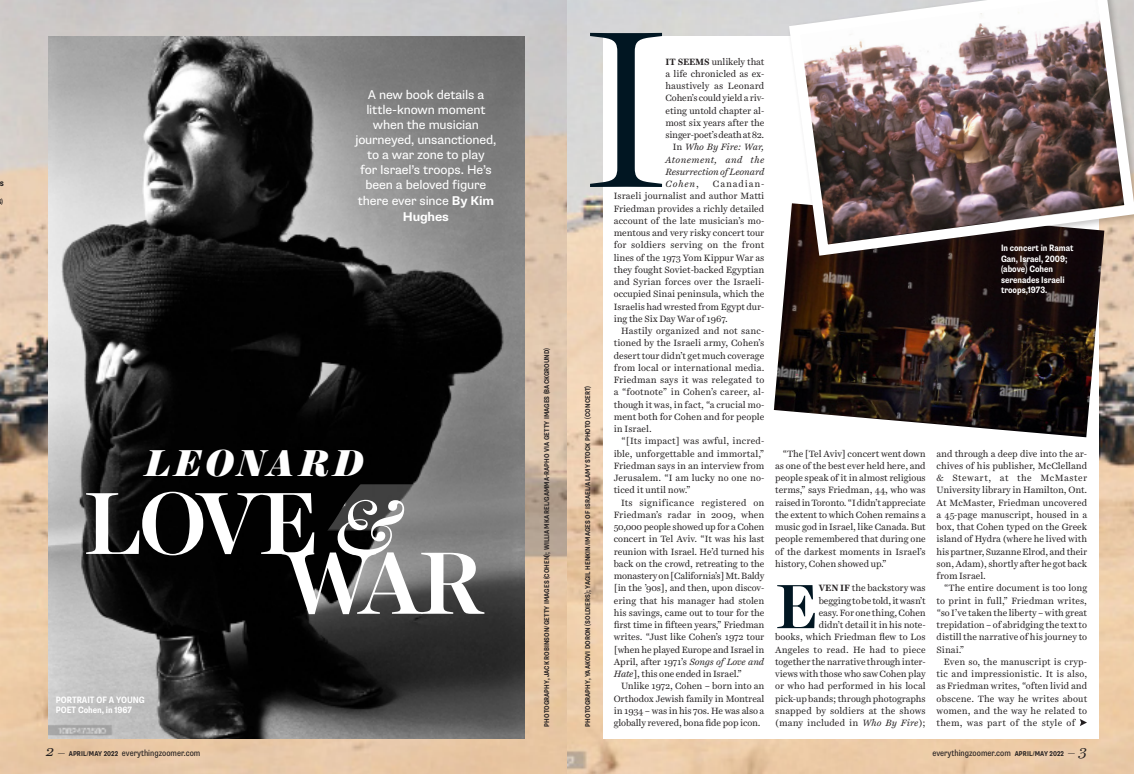
<style>
.page{position:relative;width:1134px;height:774px;background:#fff}
.page>*{position:absolute;margin:0;border:0;box-sizing:border-box;transform-origin:0 0}
.t1{font:300 227px "Harriet Display";color:#011622}
.Hed_Harriet_Blk_Caps{font:500 89.9px "Harriet Display";color:#fff}
.Hed_Harriet_Blk_Caps-2{font:500 89.5px "Harriet Display";color:#fff}
.Hed_Harriet_Blk_Caps-3{font:italic 79.3px "Harriet Display";color:#fff}
.Body_Harriet{font:500 63.4px "Harriet Display";color:#011622}
.Hed_Harriet_Blk_Caps-4{font:italic 900 38px "Harriet Display";letter-spacing:.105em;color:#fff}
.Dek_Supria{font:12.8px/15.2px "Supria Sans";letter-spacing:-.01em;color:#fff;text-align:center}
.Body_Harriet-2{font:9.2px/12.2px "Harriet Text";letter-spacing:-.005em;color:#231f20;text-align:justify}
.Body_Harriet_No_Inde{font:9.2px/12.2px "Harriet Text";letter-spacing:-.01em;color:#231f20;text-align:justify}
.Caption_Supria{font:700 condensed 9.2px/10.5px "Supria Sans";letter-spacing:-.005em;color:#fff}
.Body_Harriet-3{font:italic 9.2px/12.2px "Harriet Text";letter-spacing:-.01em;color:#231f20;text-align:justify}
.Caption_Supria-2{font:700 condensed 9.2px "Supria Sans";color:#231f20}
.t2{font:condensed 9px "Supria Sans";color:#231f20}
.Gutter_Credits{font:700 condensed 7px "Supria Sans";letter-spacing:.01em;color:#231f20}
.s1{font-weight:700}
.s2{font-family:"Harriet Text";font-style:italic;font-stretch:normal;font-size:15px}
.s3{font-family:"Harriet Display";font-style:italic;font-stretch:normal;font-size:15px}
.s4{font-weight:700;font-size:7px}
.s5{font-style:normal}
.s6{font-style:italic}
</style>
<div class="page">
<img style="left:0;top:0;width:567px;height:774px">
<img style="left:567px;top:0;width:567px;height:774px">
<div style="left:603px;top:36px;width:496px;height:702px;background:#fff"></div>
<img style="left:48px;top:36px;width:476px;height:702px">
<svg style="left:189px;top:476px;width:179px;height:59px;background:#070707"></svg>
<img style="left:774px;top:261px;width:330px;height:176px">
<img style="left:783px;top:0;width:351px;height:261px">
<svg style="left:1080px;top:719px;width:7px;height:7px"></svg>
<p class="Caption_Supria-2" style="left:0;top:177px;width:6px">s</p>
<p class="Gutter_Credits" style="left:1px;top:197px;width:3px">)</p>
<p class="Dek_Supria" style="left:355px;top:87px;width:142px">A new book details a little-known moment when the musician journeyed, unsanctioned, to a war zone to play<br>for Israel’s troops. He’s been a beloved figure there ever since <span class="s1">By Kim<br>Hughes</span></p>
<p class="Hed_Harriet_Blk_Caps-4" style="left:145px;top:436px;width:220px">LEONARD</p>
<p class="Hed_Harriet_Blk_Caps-2" style="left:84px;top:460px;width:235px">LOVE</p>
<p class="Hed_Harriet_Blk_Caps" style="left:282px;top:520px;width:203px">WAR</p>
<p class="Hed_Harriet_Blk_Caps-3" style="left:334px;top:472px;width:68px">&amp;</p>
<p class="Caption_Supria" style="left:56px;top:695px;width:90px">PORTRAIT OF A YOUNG<br>POET Cohen, in 1967</p>
<p class="t2" style="left:46px;top:748px;width:156px"><span class="s2">2</span> <span class="s3">–</span> <span class="s4">APRIL/MAY 2022</span> everythingzoomer.com</p>
<p class="Gutter_Credits" style="left:542px;top:727px;width:380px;rotate:-90deg">PHOTOGRAPHY, JACK ROBINSON/GETTY IMAGES (COHEN); WILLIAM KAREL/GAMMA-RAPHO VIA GETTY IMAGES (BACKGROUND)</p>
<p class="t1" style="left:585px;top:-50px;width:84px">I</p>
<p class="Body_Harriet_No_Inde" style="left:666px;top:55px;width:100px"><span class="s1">IT SEEMS</span> unlikely that a life chronicled as ex&shy;haustively as Leonard Cohen’s could yield a riv&shy;eting untold chapter al&shy;most six years after the singer-poet’s death at 82.</p>
<p class="Body_Harriet-3" style="left:666px;top:141px;width:100px;text-indent:7px"><span class="s5">In</span> Who By Fire: War, Atonement, and the Resurrection of Leonard Cohen<span class="s5">,</span></p>
<p class="Body_Harriet-2" style="left:614px;top:178px;width:152px;text-indent:99px">Canadian-Israeli journalist and author Matti Friedman provides a richly detailed account of the late musician’s mo&shy;mentous and very risky concert tour for soldiers serving on the front lines of the 1973 Yom Kippur War as they fought Soviet-backed Egyptian and Syrian forces over the Israeli&shy;occupied Sinai peninsula, which the Israelis had wrested from Egypt dur&shy;ing the Six Day War of 1967.</p>
<p class="Body_Harriet-2" style="left:614px;top:325px;width:152px;text-indent:7px">Hastily organized and not sanc&shy;tioned by the Israeli army, Cohen’s desert tour didn’t get much coverage from local or international media.<br>Friedman says it was relegated to a “footnote” in Cohen’s career, al&shy;though it was, in fact, “a crucial mo&shy;ment both for Cohen and for people in Israel.</p>
<p class="Body_Harriet-2" style="left:614px;top:435px;width:152px;text-indent:7px">“[Its impact] was awful, incred&shy;ible, unforgettable and immortal,” Friedman says in an interview from Jerusalem. “I am lucky no one no&shy;ticed it until now.”</p>
<p class="Body_Harriet-2" style="left:614px;top:496px;width:152px;text-indent:7px">Its significance registered on Friedman’s radar in 2009, when 50,000 people showed up for a Cohen concert in Tel Aviv. “It was his last reunion with Israel. He’d turned his back on the crowd, retreating to the monastery on [California’s] Mt. Baldy [in the ’90s], and then, upon discov&shy;ering that his manager had stolen his savings, came out to tour for the first time in fifteen years,” Friedman writes. “Just like Cohen’s 1972 tour [when he played Europe and Israel in April, after 1971’s <span class="s6">Songs of Love and Hate</span>], this one ended in Israel.”</p>
<p class="Body_Harriet-2" style="left:614px;top:680px;width:152px;text-indent:7px">Unlike 1972, Cohen – born into an Orthodox Jewish family in Montreal in 1934 – was in his 70s. He was also a globally revered, bona fide pop icon.</p>
<p class="Gutter_Credits" style="left:584px;top:727px;width:342px;rotate:-90deg">PHOTOGRAPHY, YAAKOVI DORON (SOLDIERS); YAGIL HENKIN/IMAGES OF ISRAEL/ALAMY STOCK PHOTO (CONCERT)</p>
<p class="Caption_Supria" style="left:1001px;top:243px;width:74px">In concert in Ramat<br>Gan, Israel, 2009; (above) Cohen serenades Israeli troops,1973.</p>
<p class="Body_Harriet-2" style="left:775px;top:447px;width:152px;text-indent:7px">“The [Tel Aviv] concert went down as one of the best ever held here, and people speak of it in almost religious terms,” says Friedman, 44, who was raised in Toronto. “I didn’t appreciate the extent to which Cohen remains a music god in Israel, like Canada. But people remembered that during one of the darkest moments in Israel’s history, Cohen showed up.”</p>
<p class="Body_Harriet" style="left:776px;top:562px;width:43px">E</p>
<p class="Body_Harriet-2" style="left:937px;top:447px;width:152px">and through a deep dive into the ar&shy;chives of his publisher, McClelland &amp; Stewart, at the McMaster University library in Hamilton, Ont.<br>At McMaster, Friedman uncovered a 45-page manuscript, housed in a box, that Cohen typed on the Greek island of Hydra (where he lived with his partner, Suzanne Elrod, and their son, Adam), shortly after he got back from Israel.</p>
<p class="Body_Harriet-2" style="left:937px;top:582px;width:152px;text-indent:7px">“The entire document is too long to print in full,” Friedman writes, “so I’ve taken the liberty – with great trepidation – of abridging the text to distill the narrative of his journey to Sinai.”</p>
<p class="Body_Harriet-2" style="left:937px;top:656px;width:152px;text-indent:7px">Even so, the manuscript is cryp&shy;tic and impressionistic. It is also, as Friedman writes, “often livid and obscene. The way he writes about women, and the way he related to them, was part of the style of</p>
<p class="t2" style="left:932px;top:748px;width:156px">everythingzoomer.com <span class="s4">APRIL/MAY 2022</span> <span class="s3">–</span> <span class="s2">3</span></p>
<p class="Body_Harriet-2" style="left:775px;top:582px;width:152px;text-align:right"><span class="s1">VEN IF</span> the backstory was<br>begging to be told, it wasn’t<br>easy. For one thing, Cohen<br>didn’t detail it in his note-<br>books, which Friedman flew to Los<br>Angeles to read. He had to piece together the narrative through inter&shy;views with those who saw Cohen play or who had performed in his local pick-up bands; through photographs snapped by soldiers at the shows (many included in <span class="s6">Who By Fire</span>);</p>
</div>
